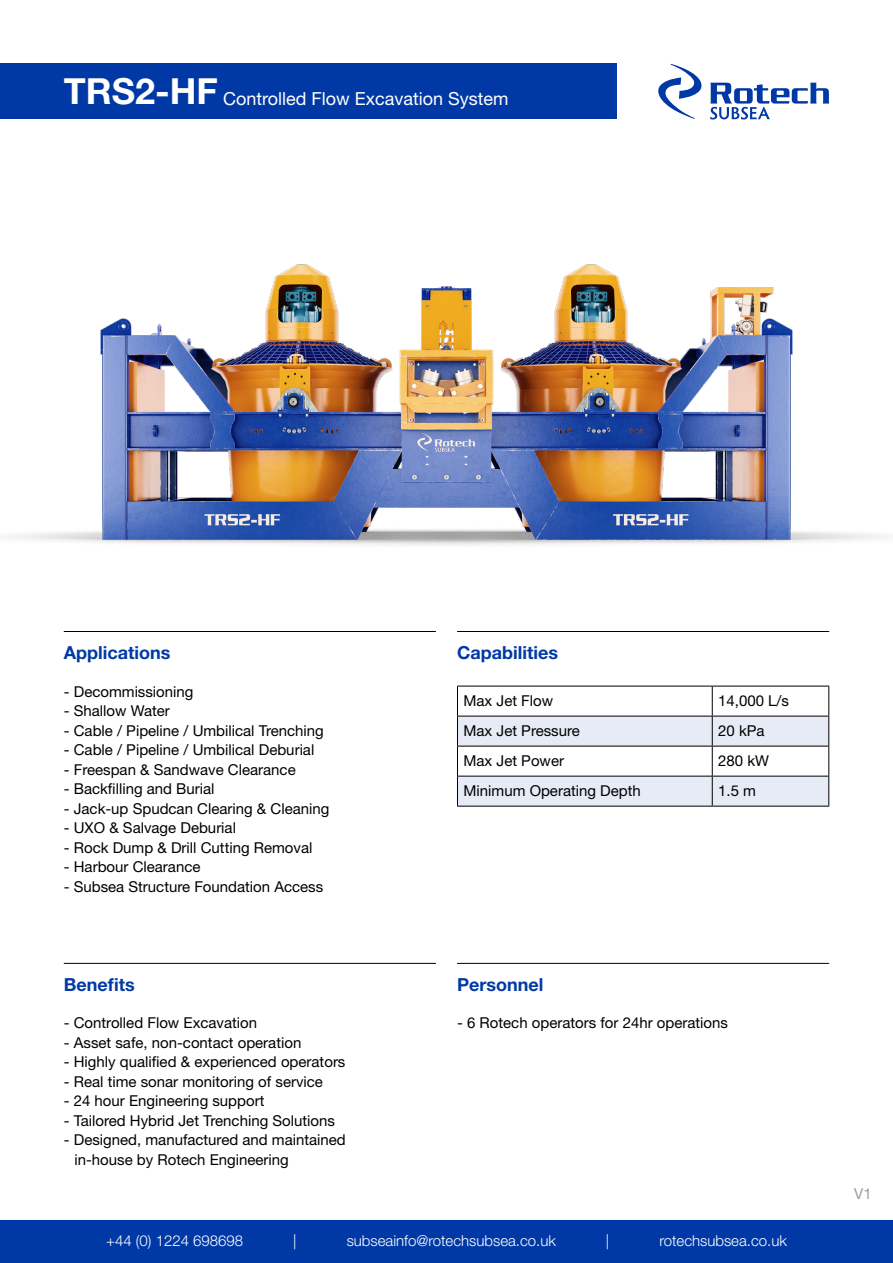
<style>
.page{position:relative;width:893px;height:1263px;background:#fff}
.page>*{position:absolute;margin:0;border:0;box-sizing:border-box;transform-origin:0 0}
.t1{font:700 18px "Helvetica Neue LT Std";color:#0039a6}
.t2{font:18px "Helvetica Neue LT Std";color:#fff}
.t3{font:15px "Helvetica Neue LT Std";color:#000}
.t4{font:300 15px "Helvetica Neue LT Std";color:#fff}
.t5{font:15px "Helvetica Neue LT Std";color:#9d9d9c}
.s1{font-weight:700;font-size:36px}
</style>
<div class="page">
<div style="left:0;top:1220px;width:893px;height:43px;background:#0039a6"></div>
<div style="left:0;top:64px;width:617px;height:55px;background:#0039a6"></div>
<svg style="left:658px;top:64px;width:44px;height:55px"></svg>
<svg style="left:710px;top:83px;width:119px;height:36px"></svg>
<img style="left:10px;top:264px;width:881px;height:368px">
<hr style="left:64px;top:631px;width:372px;height:1px;background:#000">
<hr style="left:64px;top:963px;width:372px;height:1px;background:#000">
<hr style="left:457px;top:631px;width:372px;height:1px;background:#000">
<hr style="left:457px;top:963px;width:372px;height:1px;background:#000">
<svg style="left:458px;top:717px;width:370px;height:89px"></svg>
<hr style="left:457px;top:686px;width:255px;height:1px;background:#000">
<hr style="left:457px;top:686px;width:1px;height:30px;background:#000">
<hr style="left:712px;top:686px;width:117px;height:1px;background:#000">
<hr style="left:712px;top:686px;width:1px;height:30px;background:#000">
<hr style="left:828px;top:686px;width:1px;height:30px;background:#000">
<hr style="left:457px;top:716px;width:255px;height:1px;background:#000">
<hr style="left:457px;top:716px;width:1px;height:30px;background:#000">
<hr style="left:712px;top:716px;width:117px;height:1px;background:#000">
<hr style="left:712px;top:716px;width:1px;height:30px;background:#000">
<hr style="left:828px;top:716px;width:1px;height:30px;background:#000">
<hr style="left:457px;top:746px;width:255px;height:1px;background:#000">
<hr style="left:457px;top:746px;width:1px;height:30px;background:#000">
<hr style="left:712px;top:746px;width:117px;height:1px;background:#000">
<hr style="left:712px;top:746px;width:1px;height:30px;background:#000">
<hr style="left:828px;top:746px;width:1px;height:30px;background:#000">
<hr style="left:457px;top:776px;width:255px;height:1px;background:#000">
<hr style="left:457px;top:776px;width:1px;height:30px;background:#000">
<hr style="left:712px;top:776px;width:117px;height:1px;background:#000">
<hr style="left:712px;top:776px;width:1px;height:30px;background:#000">
<hr style="left:828px;top:776px;width:1px;height:30px;background:#000">
<hr style="left:457px;top:806px;width:255px;height:1px;background:#000">
<hr style="left:712px;top:806px;width:117px;height:1px;background:#000">
<p class="t2" style="left:64px;top:87px;width:446px"><span class="s1">TRS2-HF</span> Controlled Flow Excavation System</p>
<p class="t1" style="left:64px;top:642px;width:108px">Applications</p>
<p class="t3" style="left:64px;top:682px;width:131px">- Decommissioning</p>
<p class="t3" style="left:64px;top:702px;width:108px">- Shallow Water</p>
<p class="t3" style="left:64px;top:721px;width:262px">- Cable / Pipeline / Umbilical Trenching</p>
<p class="t3" style="left:64px;top:741px;width:252px">- Cable / Pipeline / Umbilical Deburial</p>
<p class="t3" style="left:64px;top:760px;width:233px">- Freespan &amp; Sandwave Clearance</p>
<p class="t3" style="left:64px;top:780px;width:152px">- Backfilling and Burial</p>
<p class="t3" style="left:64px;top:799px;width:267px">- Jack-up Spudcan Clearing &amp; Cleaning</p>
<p class="t3" style="left:64px;top:819px;width:174px">- UXO &amp; Salvage Deburial</p>
<p class="t3" style="left:64px;top:838px;width:250px">- Rock Dump &amp; Drill Cutting Removal</p>
<p class="t3" style="left:64px;top:858px;width:138px">- Harbour Clearance</p>
<p class="t3" style="left:64px;top:877px;width:261px">- Subsea Structure Foundation Access</p>
<p class="t1" style="left:64px;top:973px;width:73px">Benefits</p>
<p class="t3" style="left:64px;top:1014px;width:195px">- Controlled Flow Excavation</p>
<p class="t3" style="left:64px;top:1034px;width:239px">- Asset safe, non-contact operation</p>
<p class="t3" style="left:64px;top:1053px;width:283px">- Highly qualified &amp; experienced operators</p>
<p class="t3" style="left:64px;top:1073px;width:261px">- Real time sonar monitoring of service</p>
<p class="t3" style="left:64px;top:1092px;width:202px">- 24 hour Engineering support</p>
<p class="t3" style="left:64px;top:1112px;width:273px">- Tailored Hybrid Jet Trenching Solutions</p>
<p class="t3" style="left:64px;top:1131px;width:284px">- Designed, manufactured and maintained</p>
<p class="t3" style="left:74px;top:1151px;width:216px">in-house by Rotech Engineering</p>
<p class="t1" style="left:457px;top:642px;width:102px">Capabilities</p>
<p class="t3" style="left:463px;top:692px;width:91px">Max Jet Flow</p>
<p class="t3" style="left:718px;top:692px;width:72px">14,000 L/s</p>
<p class="t3" style="left:463px;top:722px;width:118px">Max Jet Pressure</p>
<p class="t3" style="left:718px;top:722px;width:48px">20 kPa</p>
<p class="t3" style="left:463px;top:752px;width:102px">Max Jet Power</p>
<p class="t3" style="left:718px;top:752px;width:52px">280 kW</p>
<p class="t3" style="left:463px;top:782px;width:179px">Minimum Operating Depth</p>
<p class="t3" style="left:718px;top:782px;width:39px">1.5 m</p>
<p class="t1" style="left:457px;top:973px;width:88px">Personnel</p>
<p class="t3" style="left:457px;top:1014px;width:272px">- 6 Rotech operators for 24hr operations</p>
<p class="t4" style="left:106px;top:1231px;width:139px">+44 (0) 1224 698698</p>
<p class="t4" style="left:293px;top:1231px;width:5px">|</p>
<p class="t4" style="left:347px;top:1231px;width:211px">subseainfo@rotechsubsea.co.uk</p>
<p class="t4" style="left:606px;top:1231px;width:5px">|</p>
<p class="t4" style="left:659px;top:1231px;width:129px">rotechsubsea.co.uk</p>
<p class="t5" style="left:854px;top:1185px;width:19px">V1</p>
</div>
